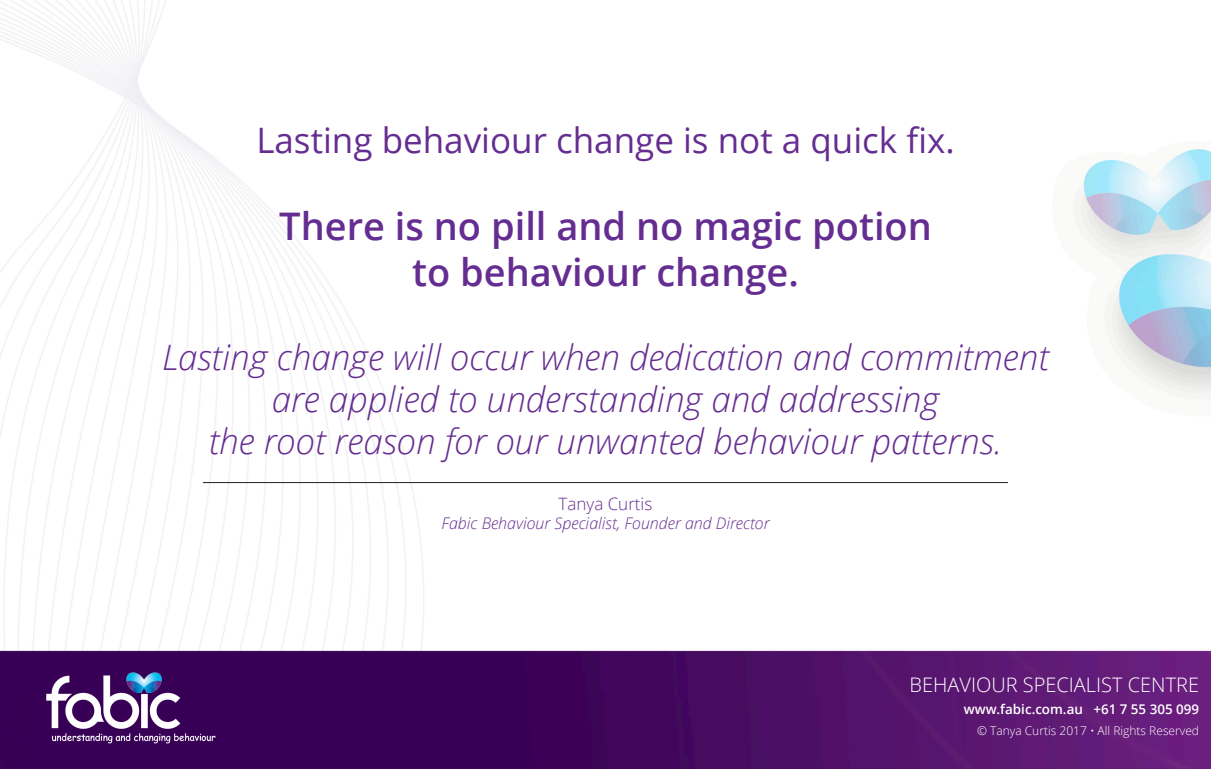
<style>
.page{position:relative;width:1211px;height:769px;background:#fff}
.page>*{position:absolute;margin:0;border:0;box-sizing:border-box;transform-origin:0 0}
.t1{font:600 38px/45.6px "Open Sans";color:#652d91;text-align:center}
.t2{font:italic 300 35px/42px "Open Sans";color:#652d91;text-align:center}
.t3{font:35px "Open Sans";color:#652d91}
.t4{font:300 20px "Open Sans";color:#fff}
.t5{font:300 17px "Open Sans";color:#652d91}
.t6{font:italic 300 16px "Open Sans";color:#652d91}
.t7{font:600 13.4px "Open Sans";color:#fff}
.t8{font:300 12px "Open Sans";color:#fff}
</style>
<div class="page">
<img style="left:0;top:0;width:1211px;height:768px">
<img style="left:43px;top:638px;width:192px;height:130px">
<img style="left:127px;top:671px;width:35px;height:20px">
<hr style="left:203px;top:482px;width:805px;height:1px;background:#231f20">
<p class="t3" style="left:256px;top:116px;width:700px">Lasting behaviour change is not a quick fix.</p>
<p class="t1" style="left:279px;top:203px;width:654px">There is no pill and no magic potion to behaviour change.</p>
<p class="t2" style="left:162px;top:335px;width:888px">Lasting change will occur when dedication and commitment are applied to understanding and addressing<br>the root reason for our unwanted behaviour patterns.</p>
<p class="t5" style="left:559px;top:491px;width:95px">Tanya Curtis</p>
<p class="t6" style="left:441px;top:512px;width:330px">Fabic Behaviour Specialist, Founder and Director</p>
<p class="t4" style="left:910px;top:671px;width:291px">BEHAVIOUR SPECIALIST CENTRE</p>
<p class="t7" style="left:964px;top:700px;width:237px">www.fabic.com.au +61 7 55 305 099</p>
<p class="t8" style="left:977px;top:722px;width:224px">© Tanya Curtis 2017 • All Rights Reserved</p>
</div>
